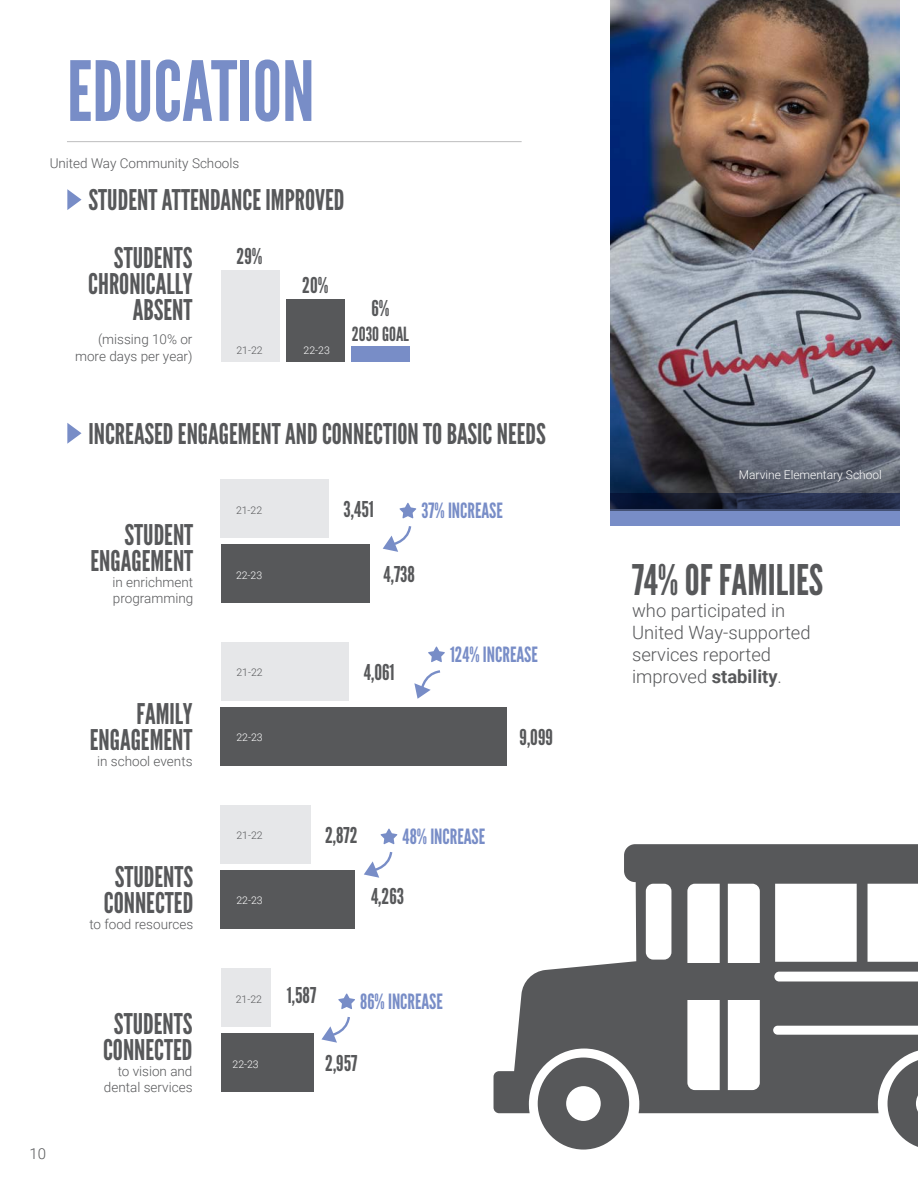
<style>
.page{position:relative;width:918px;height:1188px;background:#fff}
.page>*{position:absolute;margin:0;border:0;box-sizing:border-box;transform-origin:0 0}
.t1{font:82.65px "League Gothic";color:#788dc7}
.t2{font:42.15px "League Gothic";color:#57585a}
.t3{font:28.5px/26.4px "League Gothic";color:#57585a;text-align:right}
.t4{font:21.75px "League Gothic";color:#57585a}
.t5{font:21px "League Gothic";color:#788dc7}
.t6{font:19.5px "League Gothic";color:#57585a}
.t7{font:300 18.3px/22px "Roboto";color:#57585a}
.t8{font:300 15px "Roboto";color:#57585a}
.t9{font:300 13.5px/16.2px "Roboto";color:#57585a;text-align:right}
.t10{font:300 12px "Roboto";color:#fff}
.t11{font:300 10.5px "Roboto";color:#57585a}
.t12{font:300 10.5px "Roboto";color:#fff}
.s1{font-weight:700}
</style>
<div class="page">
<img style="left:610px;top:0;width:289px;height:186px">
<img style="left:610px;top:186px;width:289px;height:307px">
<svg style="left:538px;top:1113px;width:90px;height:37px"></svg>
<svg style="left:888px;top:1113px;width:30px;height:34px"></svg>
<svg style="left:494px;top:844px;width:424px;height:269px;fill:#57585a"></svg>
<svg style="left:67px;top:189px;width:15px;height:21px"></svg>
<div style="left:351px;top:347px;width:59px;height:15px;background:#788dc7"></div>
<div style="left:286px;top:299px;width:59px;height:63px;background:#57585a"></div>
<div style="left:221px;top:271px;width:58px;height:91px;background:#e6e7e9"></div>
<svg style="left:67px;top:423px;width:15px;height:21px"></svg>
<div style="left:221px;top:708px;width:286px;height:58px;background:#57585a"></div>
<div style="left:221px;top:642px;width:127px;height:59px;background:#e6e7e9"></div>
<div style="left:221px;top:545px;width:149px;height:58px;background:#57585a"></div>
<div style="left:221px;top:479px;width:108px;height:59px;background:#e6e7e9"></div>
<div style="left:221px;top:871px;width:134px;height:58px;background:#57585a"></div>
<div style="left:221px;top:805px;width:90px;height:59px;background:#e6e7e9"></div>
<div style="left:221px;top:1034px;width:93px;height:58px;background:#57585a"></div>
<div style="left:221px;top:968px;width:50px;height:59px;background:#e6e7e9"></div>
<hr style="left:67px;top:141px;width:455px;height:1px;background:#57585a">
<svg style="left:383px;top:503px;width:33px;height:49px"></svg>
<svg style="left:414px;top:670px;width:27px;height:29px"></svg>
<svg style="left:428px;top:646px;width:17px;height:16px"></svg>
<svg style="left:364px;top:829px;width:33px;height:49px"></svg>
<svg style="left:321px;top:993px;width:34px;height:50px"></svg>
<svg style="left:610px;top:493px;width:289px;height:33px;background:#47567f"></svg>
<p class="t1" style="left:67px;top:42px;width:249px">EDUCATION</p>
<p class="t9" style="left:50px;top:155px;width:191px">United Way Community Schools</p>
<p class="t3" style="left:89px;top:187px;width:257px">STUDENT ATTENDANCE IMPROVED</p>
<p class="t3" style="left:88px;top:244px;width:106px">STUDENTS<br>CHRONICALLY<br>ABSENT</p>
<p class="t9" style="left:75px;top:331px;width:119px">(missing 10% or more days per year)</p>
<p class="t4" style="left:237px;top:243px;width:27px">29%</p>
<p class="t4" style="left:302px;top:272px;width:28px">20%</p>
<p class="t11" style="left:236px;top:343px;width:28px">21-22</p>
<p class="t12" style="left:304px;top:343px;width:28px">22-23</p>
<p class="t4" style="left:371px;top:296px;width:20px">6%</p>
<p class="t6" style="left:352px;top:323px;width:59px">2030 GOAL</p>
<p class="t3" style="left:89px;top:421px;width:459px">INCREASED ENGAGEMENT AND CONNECTION TO BASIC NEEDS</p>
<p class="t8" style="left:29px;top:1144px;width:18px">10</p>
<p class="t3" style="left:91px;top:521px;width:104px">STUDENT<br>ENGAGEMENT</p>
<p class="t9" style="left:113px;top:574px;width:82px;text-align:left">in enrichment programming</p>
<p class="t3" style="left:90px;top:701px;width:104px">FAMILY<br>ENGAGEMENT</p>
<p class="t9" style="left:97px;top:753px;width:97px">in school events</p>
<p class="t3" style="left:104px;top:864px;width:91px;text-align:center">STUDENTS<br>CONNECTED</p>
<p class="t9" style="left:89px;top:916px;width:105px">to food resources</p>
<p class="t3" style="left:103px;top:1010px;width:91px;text-align:center">STUDENTS<br>CONNECTED</p>
<p class="t9" style="left:118px;top:1063px;width:76px">to vision and</p>
<p class="t9" style="left:104px;top:1079px;width:90px">dental services</p>
<p class="t11" style="left:236px;top:503px;width:28px">21-22</p>
<p class="t12" style="left:236px;top:568px;width:28px">22-23</p>
<p class="t11" style="left:236px;top:665px;width:28px">21-22</p>
<p class="t12" style="left:236px;top:730px;width:28px">22-23</p>
<p class="t11" style="left:236px;top:828px;width:28px">21-22</p>
<p class="t12" style="left:236px;top:893px;width:28px">22-23</p>
<p class="t4" style="left:344px;top:496px;width:32px">3,451</p>
<p class="t5" style="left:421px;top:498px;width:83px">37% INCREASE</p>
<p class="t4" style="left:383px;top:561px;width:33px">4,738</p>
<p class="t4" style="left:364px;top:659px;width:32px">4,061</p>
<p class="t5" style="left:450px;top:642px;width:89px">124% INCREASE</p>
<p class="t4" style="left:520px;top:724px;width:35px">9,099</p>
<p class="t4" style="left:325px;top:822px;width:34px">2,872</p>
<p class="t5" style="left:403px;top:824px;width:84px">48% INCREASE</p>
<p class="t4" style="left:371px;top:883px;width:35px">4,263</p>
<p class="t11" style="left:236px;top:992px;width:28px">21-22</p>
<p class="t12" style="left:233px;top:1057px;width:28px">22-23</p>
<p class="t4" style="left:287px;top:982px;width:31px">1,587</p>
<p class="t5" style="left:360px;top:989px;width:84px">86% INCREASE</p>
<p class="t4" style="left:325px;top:1050px;width:34px">2,957</p>
<p class="t10" style="left:739px;top:466px;width:145px">Marvine Elementary School</p>
<p class="t2" style="left:632px;top:555px;width:193px">74% OF FAMILIES</p>
<p class="t7" style="left:632px;top:599px;width:155px">who participated in</p>
<p class="t7" style="left:632px;top:621px;width:180px">United Way-supported services reported improved <span class="s1">stability</span>.</p>
</div>
